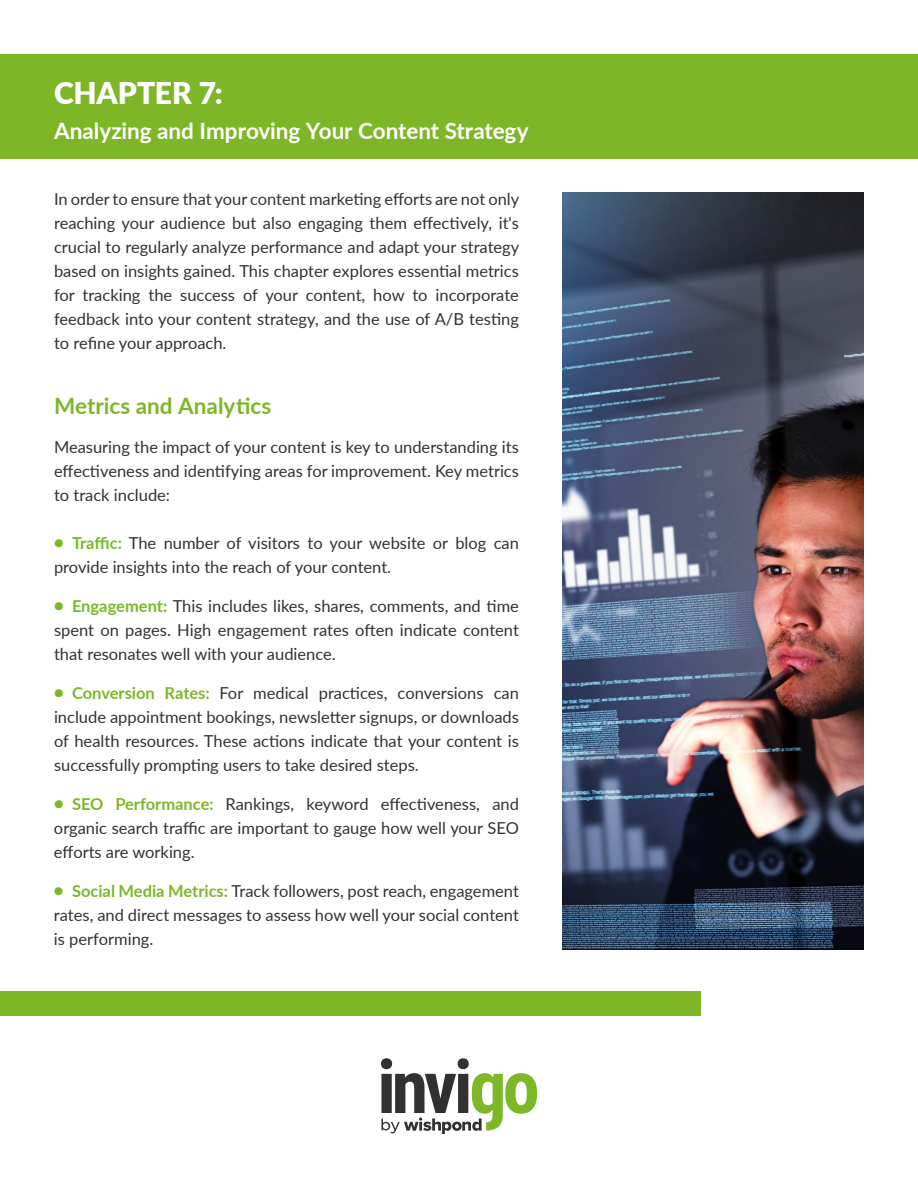
<style>
.page{position:relative;width:918px;height:1188px;background:#fff}
.page>*{position:absolute;margin:0;border:0;box-sizing:border-box;transform-origin:0 0}
.t1{font:900 30px "Lato";color:#fff}
.t2{font:700 22.5px "Lato";color:#fff}
.t3{font:700 22.5px "Lato";color:#7db728}
.t4{font:16.5px/24px "Lato";color:#333132;text-align:justify}
.s1{font-weight:900;color:#7db829}
.s2{font-weight:700;color:#7db829}
</style>
<div class="page">
<svg style="left:381px;top:1058px;width:156px;height:76px"></svg>
<div style="left:0;top:54px;width:918px;height:105px;background:#7db728"></div>
<img style="left:562px;top:192px;width:302px;height:758px">
<div style="left:0;top:991px;width:700px;height:25px;background:#7db728"></div>
<h1 class="t1" style="left:54px;top:71px;width:170px">CHAPTER 7:</h1>
<h2 class="t2" style="left:54px;top:114px;width:476px">Analyzing and Improving Your Content Strategy</h2>
<p class="t4" style="left:54px;top:187px;width:467px">In order to ensure that your content marketing efforts are not only reaching your audience but also engaging them effectively, it's crucial to regularly analyze performance and adapt your strategy based on insights gained. This chapter explores essential metrics for tracking the success of your content, how to incorporate feedback into your content strategy, and the use of A/B testing to refine your approach.</p>
<h2 class="t3" style="left:54px;top:389px;width:219px">Metrics and Analytics</h2>
<p class="t4" style="left:54px;top:434px;width:466px">Measuring the impact of your content is key to understanding its effectiveness and identifying areas for improvement. Key metrics to track include:</p>
<p class="t4" style="left:54px;top:530px;width:466px"><span class="s1">Ҍ</span> <span class="s2">Traffic:</span> The number of visitors to your website or blog can provide insights into the reach of your content.</p>
<p class="t4" style="left:54px;top:593px;width:466px"><span class="s1">Ҍ</span> <span class="s2">Engagement:</span> This includes likes, shares, comments, and time spent on pages. High engagement rates often indicate content that resonates well with your audience.</p>
<p class="t4" style="left:54px;top:680px;width:467px"><span class="s1">Ҍ</span> <span class="s2">Conversion Rates:</span> For medical practices, conversions can include appointment bookings, newsletter signups, or downloads of health resources. These actions indicate that your content is successfully prompting users to take desired steps.</p>
<p class="t4" style="left:54px;top:791px;width:466px"><span class="s1">Ҍ</span> <span class="s2">SEO Performance:</span> Rankings, keyword effectiveness, and organic search traffic are important to gauge how well your SEO efforts are working.</p>
<p class="t4" style="left:54px;top:878px;width:466px"><span class="s1">Ҍ</span> <span class="s2">Social Media Metrics:</span> Track followers, post reach, engagement rates, and direct messages to assess how well your social content is performing.</p>
</div>
